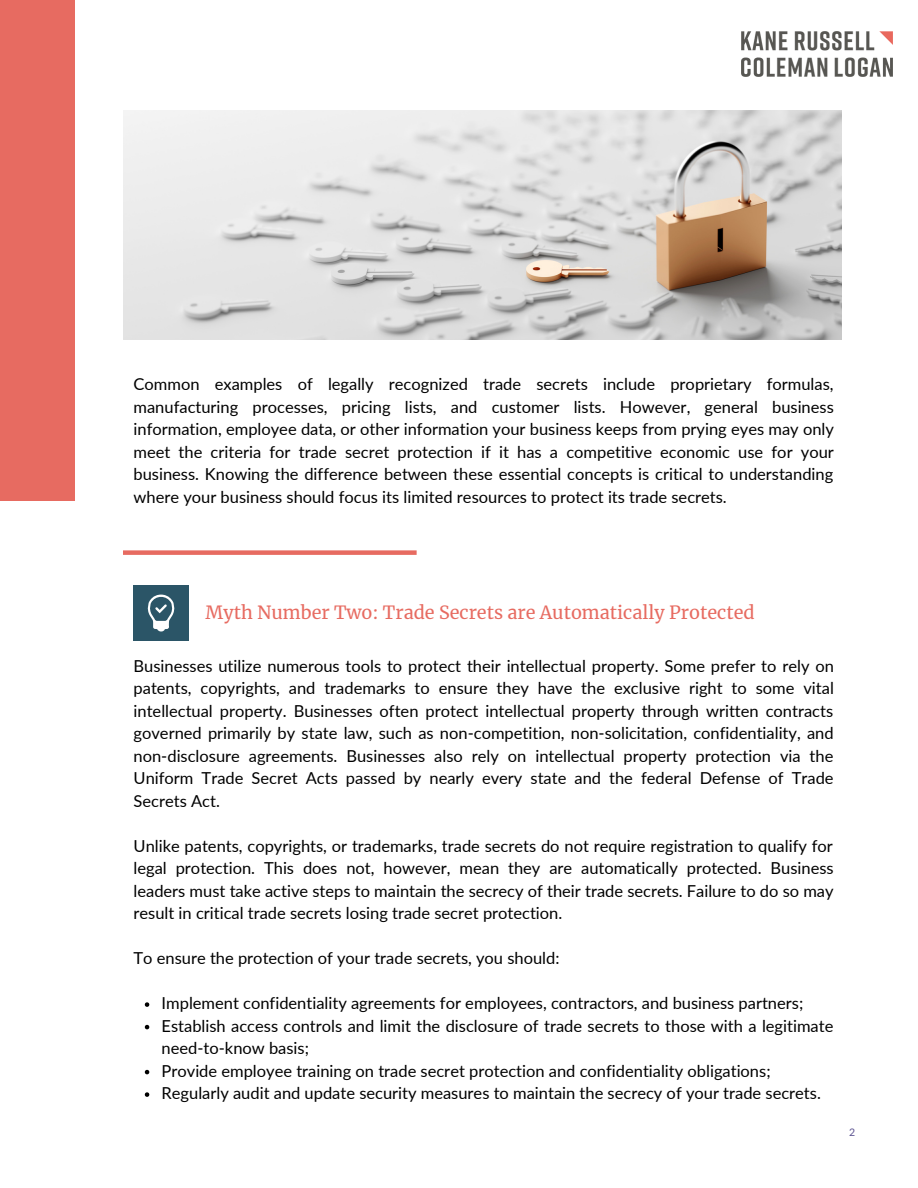
<style>
.page{position:relative;width:918px;height:1188px;background:#fff}
.page>*{position:absolute;margin:0;border:0;box-sizing:border-box;transform-origin:0 0}
.t1{font:18px "Merriweather";color:#e76b61}
.t2{font:16.5px/22.5px "Lato";color:#000;text-align:justify}
.t3{font:10.5px "Lato";color:#5d5491}
</style>
<div class="page">
<div style="left:0;top:0;width:75px;height:500px;background:#e76b61"></div>
<img style="left:741px;top:32px;width:152px;height:45px">
<div style="left:123px;top:550px;width:294px;height:5px;background:#e76b61"></div>
<div style="left:134px;top:585px;width:55px;height:56px;background:#2b5567"></div>
<svg style="left:147px;top:595px;width:28px;height:37px"></svg>
<svg style="left:145px;top:1002px;width:4px;height:5px"></svg>
<svg style="left:145px;top:1025px;width:4px;height:4px"></svg>
<svg style="left:145px;top:1070px;width:4px;height:4px"></svg>
<svg style="left:145px;top:1092px;width:4px;height:5px"></svg>
<img style="left:123px;top:110px;width:719px;height:230px">
<p class="t2" style="left:134px;top:372px;width:702px">Common examples of legally recognized trade secrets include proprietary formulas, manufacturing processes, pricing lists, and customer lists. However, general business information, employee data, or other information your business keeps from prying eyes may only meet the criteria for trade secret protection if it has a competitive economic use for your business. Knowing the difference between these essential concepts is critical to understanding where your business should focus its limited resources to protect its trade secrets.</p>
<p class="t1" style="left:206px;top:601px;width:551px">Myth Number Two: Trade Secrets are Automatically Protected</p>
<p class="t2" style="left:134px;top:654px;width:702px">Businesses utilize numerous tools to protect their intellectual property. Some prefer to rely on patents, copyrights, and trademarks to ensure they have the exclusive right to some vital intellectual property. Businesses often protect intellectual property through written contracts governed primarily by state law, such as non-competition, non-solicitation, confidentiality, and non-disclosure agreements. Businesses also rely on intellectual property protection via the Uniform Trade Secret Acts passed by nearly every state and the federal Defense of Trade Secrets Act.</p>
<p class="t2" style="left:134px;top:834px;width:702px">Unlike patents, copyrights, or trademarks, trade secrets do not require registration to qualify for legal protection. This does not, however, mean they are automatically protected. Business leaders must take active steps to maintain the secrecy of their trade secrets. Failure to do so may result in critical trade secrets losing trade secret protection.</p>
<p class="t2" style="left:134px;top:946px;width:427px">To ensure the protection of your trade secrets, you should:</p>
<p class="t2" style="left:162px;top:991px;width:673px;text-align:left">Implement confidentiality agreements for employees, contractors, and business partners; Establish access controls and limit the disclosure of trade secrets to those with a legitimate need-to-know basis;<br>Provide employee training on trade secret protection and confidentiality obligations; Regularly audit and update security measures to maintain the secrecy of your trade secrets.</p>
<p class="t3" style="left:849px;top:1126px;width:8px">2</p>
</div>
